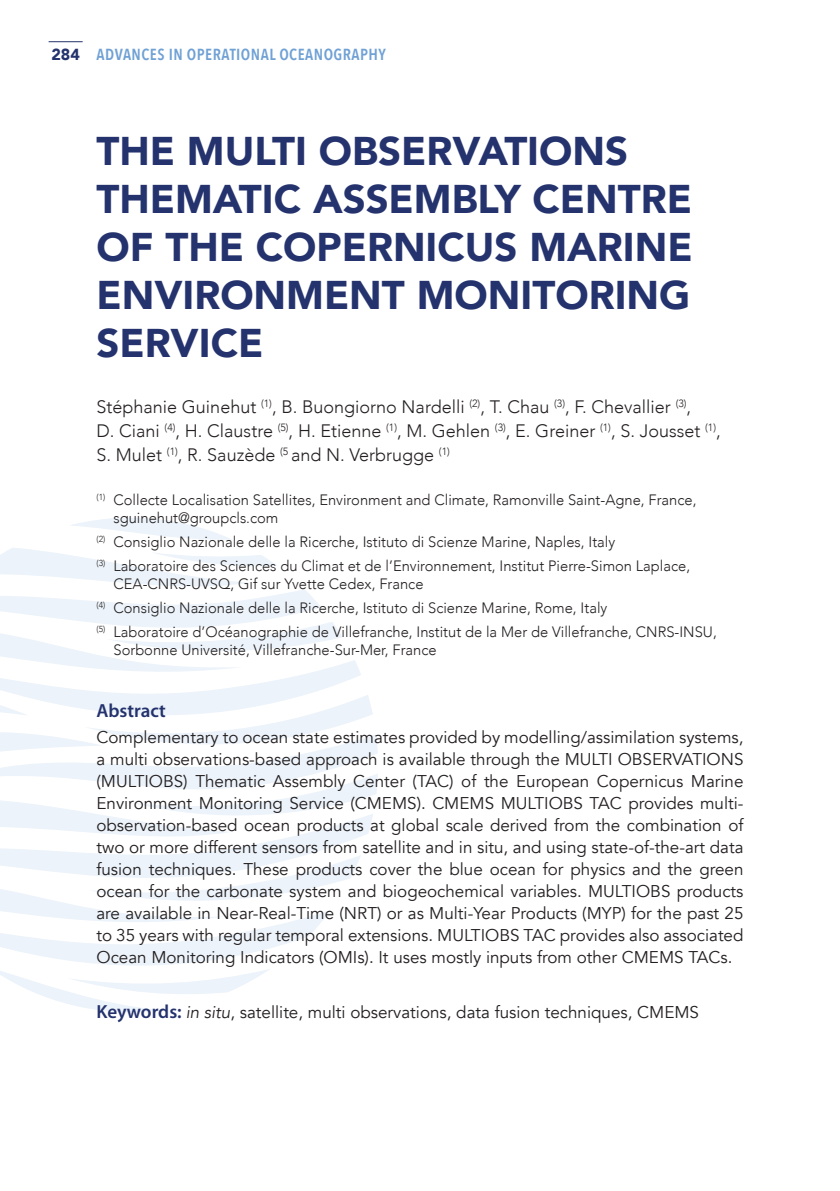
<style>
.page{position:relative;width:840px;height:1191px;background:#fff}
.page>*{position:absolute;margin:0;border:0;box-sizing:border-box;transform-origin:0 0}
.t1{font:900 40px/48px "Avenir";color:#24326d}
.t2{font:600 19px "Myriad Pro";color:#24326d}
.t3{font:300 18px/24px "Avenir";color:#231f20}
.t4{font:17px/22px "Avenir";color:#231f20;text-align:justify}
.t5{font:600 16px "Avenir Next Condensed";letter-spacing:.03em;color:#70a1d5}
.t6{font:300 15px/24px "Avenir";color:#231f20}
.s1{font-family:"Avenir";font-weight:900;color:#24326d}
.s2{font-family:"Myriad Pro";font-weight:600;font-size:19px;color:#24326d}
.s3{font-style:italic}
</style>
<div class="page">
<hr style="left:49px;top:41px;width:34px;height:1px;background:#24326d">
<svg style="left:0;top:840px;width:361px;height:172px"></svg>
<svg style="left:0;top:518px;width:378px;height:322px"></svg>
<p class="t5" style="left:51px;top:41px;width:336px"><span class="s1">284</span> ADVANCES IN OPERATIONAL OCEANOGRAPHY</p>
<h1 class="t1" style="left:96px;top:126px;width:597px">THE MULTI OBSERVATIONS<br>THEMATIC ASSEMBLY CENTRE<br>OF THE COPERNICUS MARINE<br>ENVIRONMENT MONITORING<br>SERVICE</h1>
<p class="t3" style="left:96px;top:395px;width:625px">Stéphanie Guinehut <sup>(1)</sup>, B. Buongiorno Nardelli <sup>(2)</sup>, T. Chau <sup>(3)</sup>, F. Chevallier <sup>(3)</sup>,<br>D. Ciani <sup>(4)</sup>, H. Claustre <sup>(5)</sup>, H. Etienne <sup>(1)</sup>, M. Gehlen <sup>(3)</sup>, E. Greiner <sup>(1)</sup>, S. Jousset <sup>(1)</sup>,<br>S. Mulet <sup>(1)</sup>, R. Sauzède <sup>(5</sup> and N. Verbrugge <sup>(1)</sup></p>
<p class="t6" style="left:113px;top:491px;width:584px;line-height:18px;text-indent:-17px"><sup>(1)</sup> Collecte Localisation Satellites, Environment and Climate, Ramonville Saint-Agne, France, sguinehut@groupcls.com</p>
<p class="t6" style="left:96px;top:530px;width:595px"><sup>(2)</sup> Consiglio Nazionale delle la Ricerche, Istituto di Scienze Marine, Naples, Italy<br><sup>(3)</sup> Laboratoire des Sciences du Climat et de l’Environnement, Institut Pierre-Simon Laplace,</p>
<p class="t6" style="left:96px;top:572px;width:621px;text-indent:17px">CEA-CNRS-UVSQ, Gif sur Yvette Cedex, France<br><sup>(4)</sup> Consiglio Nazionale delle la Ricerche, Istituto di Scienze Marine, Rome, Italy<br><sup>(5)</sup> Laboratoire d’Océanographie de Villefranche, Institut de la Mer de Villefranche, CNRS-INSU,</p>
<p class="t6" style="left:113px;top:638px;width:324px">Sorbonne Université, Villefranche-Sur-Mer, France</p>
<p class="t2" style="left:96px;top:699px;width:71px">Abstract</p>
<p class="t4" style="left:96px;top:726px;width:648px">Complementary to ocean state estimates provided by modelling/assimilation systems, a multi observations-based approach is available through the MULTI OBSERVATIONS (MULTIOBS) Thematic Assembly Center (TAC) of the European Copernicus Marine Environment Monitoring Service (CMEMS). CMEMS MULTIOBS TAC provides multi&shy;observation-based ocean products at global scale derived from the combination of two or more different sensors from satellite and in situ, and using state-of-the-art data fusion techniques. These products cover the blue ocean for physics and the green ocean for the carbonate system and biogeochemical variables. MULTIOBS products are available in Near-Real-Time (NRT) or as Multi-Year Products (MYP) for the past 25 to 35 years with regular temporal extensions. MULTIOBS TAC provides also associated Ocean Monitoring Indicators (OMIs). It uses mostly inputs from other CMEMS TACs.</p>
<p class="t4" style="left:96px;top:1001px;width:603px"><span class="s2">Keywords:</span> <span class="s3">in situ</span>, satellite, multi observations, data fusion techniques, CMEMS</p>
</div>
